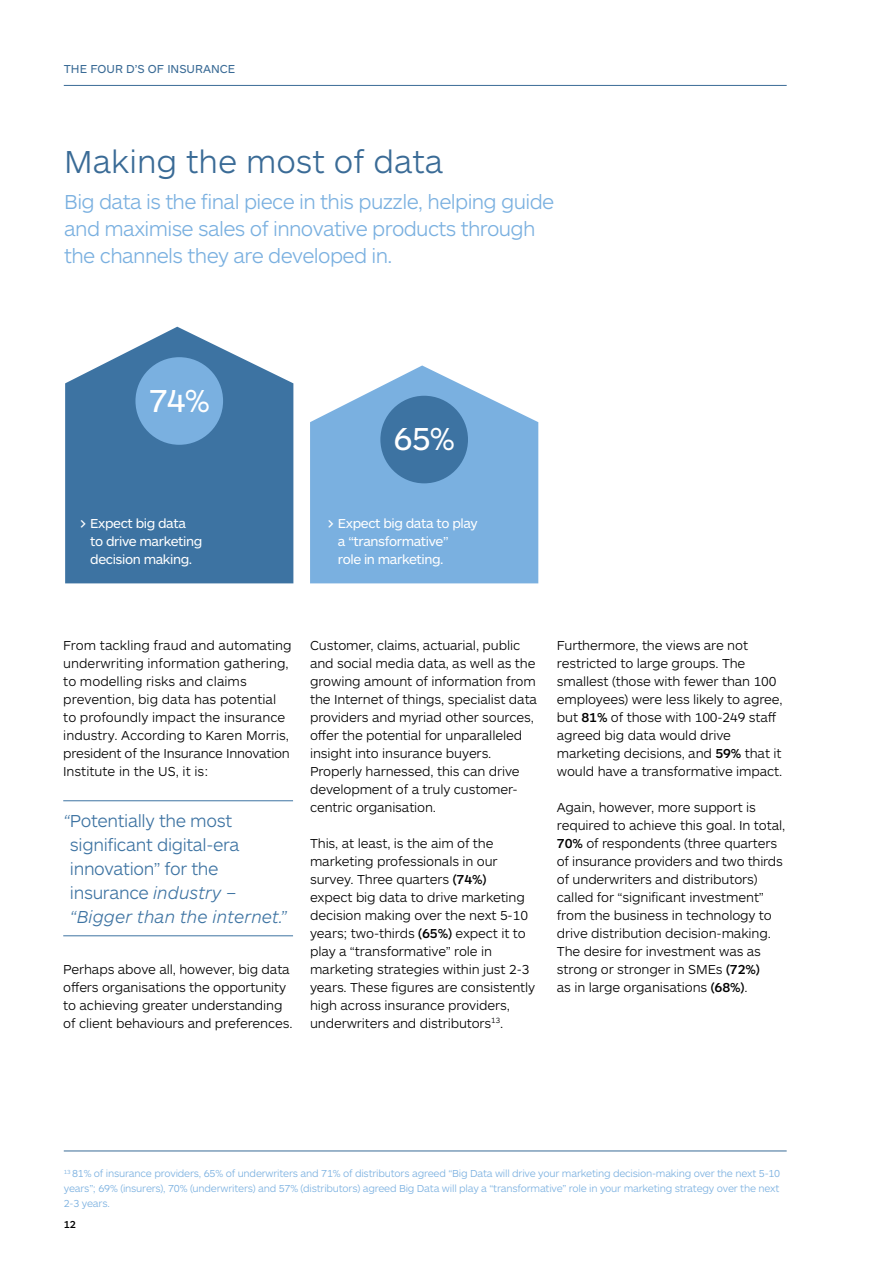
<style>
.page{position:relative;width:893px;height:1263px;background:#fff}
.page>*{position:absolute;margin:0;border:0;box-sizing:border-box;transform-origin:0 0}
.t1{font:300 33px "ARS Maquette Pro";color:#3a6b96}
.t2{font:33px "ARS Maquette Pro";color:#fff}
.t3{font:300 21px/27px "ARS Maquette Pro";letter-spacing:-.03em;color:#7ab0e0}
.t4{font:300 18px/24px "ARS Maquette Pro";letter-spacing:-.02em;color:#3d73a2}
.t5{font:300 13.5px/18px "ARS Maquette Pro";letter-spacing:-.01em;color:#000}
.t6{font:13.5px/18px "ARS Maquette Pro";letter-spacing:-.03em;color:#fff}
.t7{font:12px "ARS Maquette Pro";color:#3a6b96}
.t8{font:300 10.5px/15px "ARS Maquette Pro";letter-spacing:-.02em;color:#7ab0e0;text-align:justify}
.t9{font:500 10.5px "ARS Maquette Pro";color:#000}
.s1{font-weight:500}
.s2{font-style:italic}
</style>
<div class="page">
<hr style="left:63px;top:800px;width:230px;height:1px;background:#3d73a2">
<hr style="left:63px;top:935px;width:230px;height:1px;background:#3d73a2">
<hr style="left:64px;top:1150px;width:723px;height:1px;background:#3a6b96">
<svg style="left:65px;top:327px;width:228px;height:256px;background:#5484ad"></svg>
<svg style="left:310px;top:365px;width:228px;height:218px;background:#8dbbe4"></svg>
<div style="left:135px;top:357px;width:88px;height:88px;background:#7ab0e0;border-radius:50%"></div>
<div style="left:380px;top:396px;width:88px;height:87px;background:#3d73a2;border-radius:50%"></div>
<hr style="left:64px;top:85px;width:723px;height:1px;background:#3a6b96">
<p class="t7" style="left:64px;top:61px;width:173px">THE FOUR D’S OF INSURANCE</p>
<h1 class="t1" style="left:64px;top:141px;width:381px">Making the most of data</h1>
<h2 class="t3" style="left:64px;top:187px;width:492px">Big data is the final piece in this puzzle, helping guide and maximise sales of innovative products through the channels they are developed in.</h2>
<h1 class="t2" style="left:149px;top:379px;width:63px">74%</h1>
<p class="t6" style="left:90px;top:514px;width:113px;text-indent:-11px"><span class="s1">&gt;</span> Expect big data to drive marketing decision making.</p>
<h1 class="t2" style="left:394px;top:417px;width:63px">65%</h1>
<p class="t6" style="left:338px;top:514px;width:141px;text-indent:-11px"><span class="s1">&gt;</span> Expect big data to play a “transformative”<br>role in marketing.</p>
<p class="t5" style="left:63px;top:635px;width:230px">From tackling fraud and automating underwriting information gathering, to modelling risks and claims prevention, big data has potential to profoundly impact the insurance industry. According to Karen Morris, president of the Insurance Innovation Institute in the US, it is:</p>
<h3 class="t4" style="left:70px;top:807px;width:218px;text-indent:-7px"><span class="s2">“</span>Potentially the most significant digital-era innovation” for the insurance <span class="s2">industry – “Bigger than the internet.”</span></h3>
<p class="t5" style="left:63px;top:959px;width:231px">Perhaps above all, however, big data offers organisations the opportunity to achieving greater understanding of client behaviours and preferences.</p>
<p class="t5" style="left:310px;top:635px;width:229px">Customer, claims, actuarial, public and social media data, as well as the growing amount of information from the Internet of things, specialist data providers and myriad other sources, offer the potential for unparalleled insight into insurance buyers.<br>Properly harnessed, this can drive development of a truly customer&shy;centric organisation.</p>
<p class="t5" style="left:310px;top:833px;width:227px">This, at least, is the aim of the marketing professionals in our survey. Three quarters <span class="s1">(74%)<br></span>expect big data to drive marketing decision making over the next 5-10 years; two-thirds <span class="s1">(65%)</span> expect it to play a “transformative” role in marketing strategies within just 2-3 years. These figures are consistently high across insurance providers, underwriters and distributors<sup>13</sup>.</p>
<p class="t5" style="left:557px;top:635px;width:227px">Furthermore, the views are not restricted to large groups. The smallest (those with fewer than 100 employees) were less likely to agree, but <span class="s1">81%</span> of those with 100-249 staff agreed big data would drive marketing decisions, and <span class="s1">59%</span> that it would have a transformative impact.</p>
<p class="t5" style="left:557px;top:797px;width:230px">Again, however, more support is required to achieve this goal. In total, <span class="s1">70%</span> of respondents (three quarters of insurance providers and two thirds of underwriters and distributors) called for “significant investment” from the business in technology to drive distribution decision-making.<br>The desire for investment was as strong or stronger in SMEs <span class="s1">(72%)<br></span>as in large organisations <span class="s1">(68%)</span>.</p>
<p class="t8" style="left:64px;top:1165px;width:718px"><sup>13</sup> 81% of insurance providers, 65% of underwriters and 71% of distributors agreed “Big Data will drive your marketing decision-making over the next 5-10 years”; 69% (insurers), 70% (underwriters) and 57% (distributors) agreed Big Data will play a “transformative” role in your marketing strategy over the next 2-3 years.</p>
<p class="t9" style="left:64px;top:1217px;width:14px">12</p>
</div>
